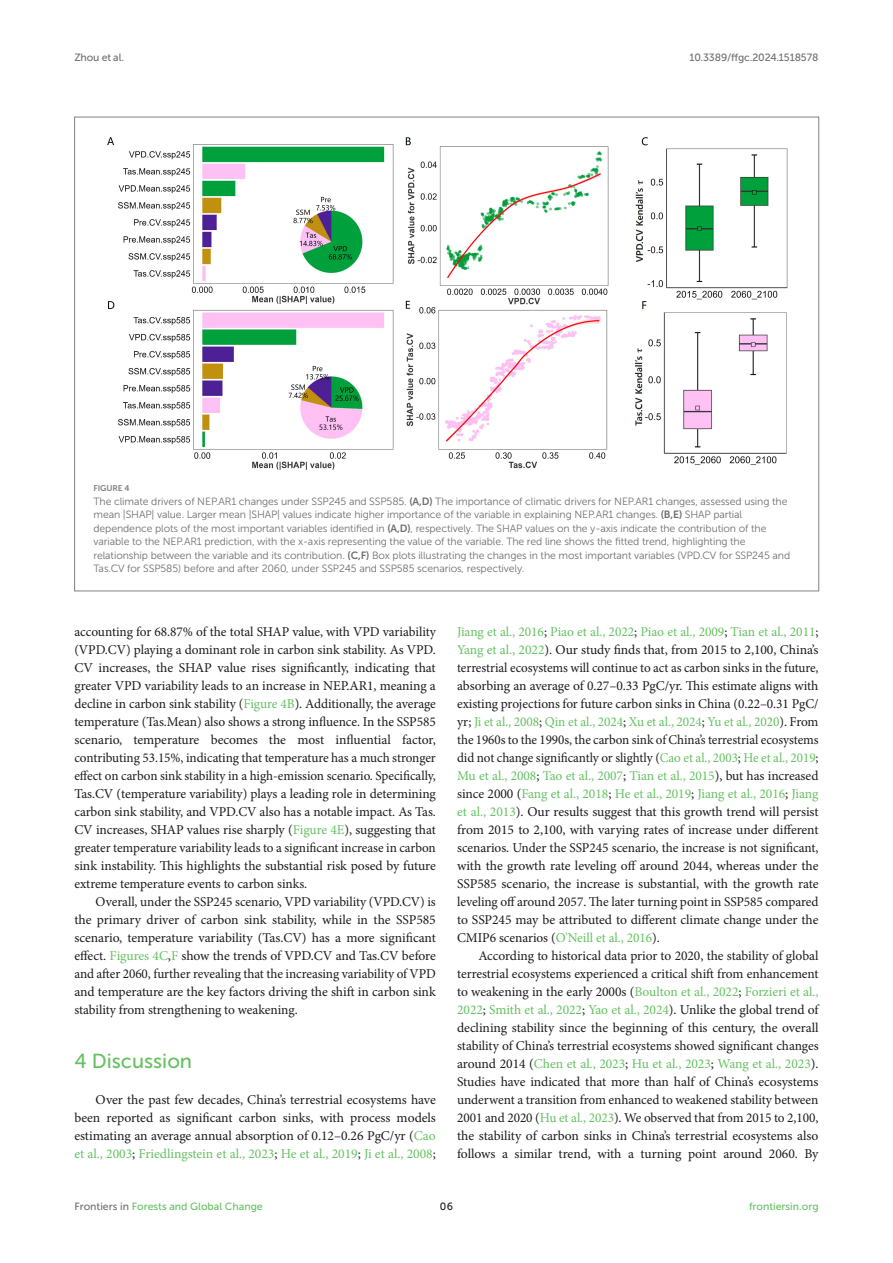
<style>
.page{position:relative;width:893px;height:1263px;background:#fff}
.page>*{position:absolute;margin:0;border:0;box-sizing:border-box;transform-origin:0 0}
.HEAD_1{font:20.25px "Museo Sans 500";color:#65c161}
.TEXT{font:13.5px/18px "Minion Pro";letter-spacing:-.005em;color:#1b1c1b;text-align:justify}
.FIG_LEG{font:10.5px/13.5px "Museo Sans 300";letter-spacing:-.01em;color:#706f70}
.t1{font:10.5px "Museo Sans 500";color:#65c161}
.t2{font:10.5px "Museo Sans 500";letter-spacing:-.015em;color:#706f70}
.t3{font:10.5px "Museo Sans 500";color:#1b1c1b}
.FIG_HD{font:8.25px "Museo Sans 700";letter-spacing:-.01em;color:#7e7f7f}
.s1{font-family:"Museo Sans 700"}
.s2{color:#65c161}
.s3{color:#706f70}
</style>
<div class="page">
<img style="left:107px;top:137px;width:681px;height:333px">
<p class="t2" style="left:74px;top:51px;width:51px">Zhou et al.</p>
<p class="t2" style="left:689px;top:51px;width:131px">10.3389/ffgc.2024.1518578</p>
<p class="FIG_HD" style="left:94px;top:484px;width:37px">FIGURE 4</p>
<p class="FIG_LEG" style="left:94px;top:494px;width:698px">The climate drivers of NEP.AR1 changes under SSP245 and SSP585. <span class="s1">(A,D)</span> The importance of climatic drivers for NEP.AR1 changes, assessed using the mean |SHAP| value. Larger mean |SHAP| values indicate higher importance of the variable in explaining NEP.AR1 changes. <span class="s1">(B,E)</span> SHAP partial dependence plots of the most important variables identified in <span class="s1">(A,D)</span>, respectively. The SHAP values on the y-axis indicate the contribution of the variable to the NEP.AR1 prediction, with the x-axis representing the value of the variable. The red line shows the fitted trend, highlighting the relationship between the variable and its contribution. <span class="s1">(C,F)</span> Box plots illustrating the changes in the most important variables (VPD.CV for SSP245 and Tas.CV for SSP585) before and after 2060, under SSP245 and SSP585 scenarios, respectively.</p>
<p class="TEXT" style="left:74px;top:623px;width:363px">accounting for 68.87% of the total SHAP value, with VPD variability (VPD.CV) playing a dominant role in carbon sink stability. As VPD.<br>CV increases, the SHAP value rises significantly, indicating that greater VPD variability leads to an increase in NEP.AR1, meaning a decline in carbon sink stability (<span class="s2">Figure 4B</span>). Additionally, the average temperature (Tas.Mean) also shows a strong influence. In the SSP585 scenario, temperature becomes the most influential factor, contributing 53.15%, indicating that temperature has a much stronger effect on carbon sink stability in a high-emission scenario. Specifically, Tas.CV (temperature variability) plays a leading role in determining carbon sink stability, and VPD.CV also has a notable impact. As Tas.<br>CV increases, SHAP values rise sharply (<span class="s2">Figure 4E</span>), suggesting that greater temperature variability leads to a significant increase in carbon sink instability. This highlights the substantial risk posed by future extreme temperature events to carbon sinks.</p>
<p class="TEXT" style="left:74px;top:893px;width:363px;text-indent:21px">Overall, under the SSP245 scenario, VPD variability (VPD.CV) is the primary driver of carbon sink stability, while in the SSP585 scenario, temperature variability (Tas.CV) has a more significant effect. <span class="s2">Figures 4C</span>,<span class="s2">F</span> show the trends of VPD.CV and Tas.CV before and after 2060, further revealing that the increasing variability of VPD and temperature are the key factors driving the shift in carbon sink stability from strengthening to weakening.</p>
<p class="HEAD_1" style="left:74px;top:1050px;width:119px">4 Discussion</p>
<p class="TEXT" style="left:74px;top:1091px;width:363px;text-indent:21px">Over the past few decades, China’s terrestrial ecosystems have been reported as significant carbon sinks, with process models estimating an average annual absorption of 0.12–0.26 PgC/yr (<span class="s2">Cao et al., 2003</span>; <span class="s2">Friedlingstein et al., 2023</span>; <span class="s2">He et al., 2019</span>; <span class="s2">Ji et al., 2008</span>;</p>
<p class="TEXT" style="left:457px;top:623px;width:363px"><span class="s2">Jiang et al., 2016</span>; <span class="s2">Piao et al., 2022</span>; <span class="s2">Piao et al., 2009</span>; <span class="s2">Tian et al., 2011</span>; <span class="s2">Yang et al., 2022</span>). Our study finds that, from 2015 to 2,100, China’s terrestrial ecosystems will continue to act as carbon sinks in the future, absorbing an average of 0.27–0.33 PgC/yr. This estimate aligns with existing projections for future carbon sinks in China (0.22–0.31 PgC/ yr; <span class="s2">Ji et al., 2008</span>; <span class="s2">Qin et al., 2024</span>; <span class="s2">Xu et al., 2024</span>; <span class="s2">Yu et al., 2020</span>). From the 1960s to the 1990s, the carbon sink of China’s terrestrial ecosystems did not change significantly or slightly (<span class="s2">Cao et al., 2003</span>; <span class="s2">He et al., 2019</span>; <span class="s2">Mu et al., 2008</span>; <span class="s2">Tao et al., 2007</span>; <span class="s2">Tian et al., 2015</span>), but has increased since 2000 (<span class="s2">Fang et al., 2018</span>; <span class="s2">He et al., 2019</span>; <span class="s2">Jiang et al., 2016</span>; <span class="s2">Jiang et al., 2013</span>). Our results suggest that this growth trend will persist from 2015 to 2,100, with varying rates of increase under different scenarios. Under the SSP245 scenario, the increase is not significant, with the growth rate leveling off around 2044, whereas under the SSP585 scenario, the increase is substantial, with the growth rate leveling off around 2057. The later turning point in SSP585 compared to SSP245 may be attributed to different climate change under the CMIP6 scenarios (<span class="s2">O'Neill et al., 2016</span>).</p>
<p class="TEXT" style="left:457px;top:947px;width:363px;text-indent:21px">According to historical data prior to 2020, the stability of global terrestrial ecosystems experienced a critical shift from enhancement to weakening in the early 2000s (<span class="s2">Boulton et al., 2022</span>; <span class="s2">Forzieri et al., 2022</span>; <span class="s2">Smith et al., 2022</span>; <span class="s2">Yao et al., 2024</span>). Unlike the global trend of declining stability since the beginning of this century, the overall stability of China’s terrestrial ecosystems showed significant changes around 2014 (<span class="s2">Chen et al., 2023</span>; <span class="s2">Hu et al., 2023</span>; <span class="s2">Wang et al., 2023</span>).<br>Studies have indicated that more than half of China’s ecosystems underwent a transition from enhanced to weakened stability between 2001 and 2020 (<span class="s2">Hu et al., 2023</span>). We observed that from 2015 to 2,100, the stability of carbon sinks in China’s terrestrial ecosystems also follows a similar trend, with a turning point around 2060. By</p>
<p class="t1" style="left:74px;top:1200px;width:190px"><span class="s3">Frontiers in</span> Forests and Global Change</p>
<p class="t3" style="left:440px;top:1200px;width:15px">06</p>
<p class="t1" style="left:749px;top:1200px;width:71px">frontiersin.org</p>
</div>
